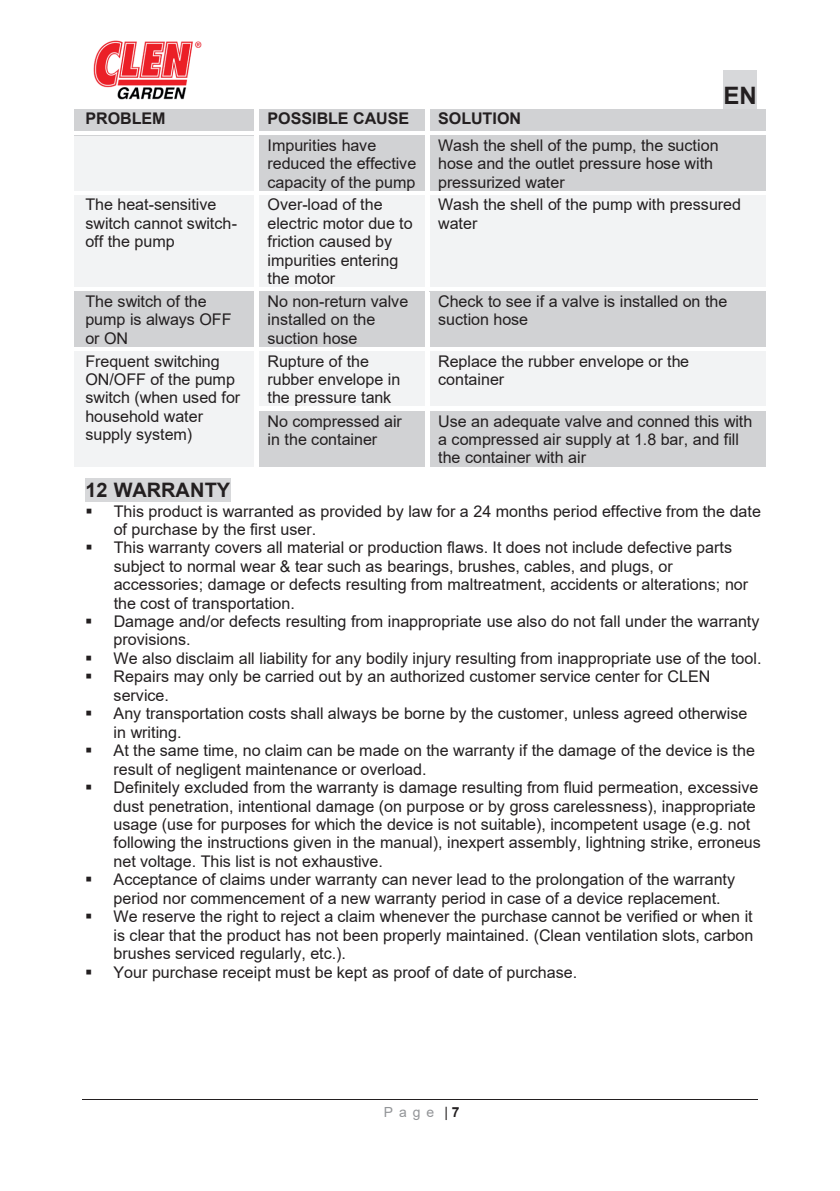
<style>
.page{position:relative;width:840px;height:1191px;background:#fff}
.page>*{position:absolute;margin:0;border:0;box-sizing:border-box;transform-origin:0 0}
.t1{font:700 24px "Arial";color:#231f20}
.t2{font:700 20px "Arial";color:#231f20}
.t3{font:16px/18.4px "Arial";color:#231f20}
.t4{font:700 16px "Arial";color:#231f20}
.t5{font:14px "Arial";color:#939598}
.s1{color:#231f20}
.s2{font-weight:700;color:#231f20}
</style>
<div class="page">
<div style="left:723px;top:71px;width:33px;height:38px;background:#d7d8da"></div>
<hr style="left:82px;top:1099px;width:675px;height:1px;background:#231f20">
<div style="left:74px;top:109px;width:180px;height:22px;background:#d1d2d4"></div>
<div style="left:259px;top:109px;width:166px;height:22px;background:#d1d2d4"></div>
<div style="left:429px;top:109px;width:336px;height:22px;background:#d1d2d4"></div>
<div style="left:74px;top:136px;width:180px;height:55px;background:#f2f3f4"></div>
<div style="left:259px;top:136px;width:166px;height:55px;background:#d1d2d4"></div>
<div style="left:429px;top:136px;width:336px;height:55px;background:#d1d2d4"></div>
<hr style="left:74px;top:135px;width:180px;height:1px;background:#d1d2d4">
<hr style="left:259px;top:135px;width:166px;height:1px;background:#d1d2d4">
<hr style="left:429px;top:135px;width:336px;height:1px;background:#d1d2d4">
<div style="left:74px;top:195px;width:180px;height:92px;background:#f2f3f4"></div>
<div style="left:259px;top:195px;width:166px;height:92px;background:#f2f3f4"></div>
<div style="left:429px;top:195px;width:336px;height:92px;background:#f2f3f4"></div>
<div style="left:74px;top:292px;width:180px;height:55px;background:#d1d2d4"></div>
<div style="left:259px;top:292px;width:166px;height:55px;background:#d1d2d4"></div>
<div style="left:429px;top:292px;width:336px;height:55px;background:#d1d2d4"></div>
<div style="left:74px;top:351px;width:180px;height:115px;background:#f2f3f4"></div>
<div style="left:259px;top:351px;width:166px;height:56px;background:#f2f3f4"></div>
<div style="left:429px;top:351px;width:336px;height:56px;background:#f2f3f4"></div>
<div style="left:259px;top:411px;width:166px;height:55px;background:#d1d2d4"></div>
<div style="left:429px;top:411px;width:336px;height:55px;background:#d1d2d4"></div>
<div style="left:85px;top:478px;width:145px;height:23px;background:#d7d8da"></div>
<img style="left:93px;top:40px;width:109px;height:60px">
<h1 class="t1" style="left:723px;top:79px;width:35px">EN</h1>
<p class="t4" style="left:85px;top:107px;width:82px">PROBLEM</p>
<p class="t4" style="left:267px;top:107px;width:143px">POSSIBLE CAUSE</p>
<p class="t4" style="left:438px;top:107px;width:84px">SOLUTION</p>
<p class="t3" style="left:267px;top:136px;width:150px">Impurities have reduced the effective capacity of the pump</p>
<p class="t3" style="left:438px;top:136px;width:282px">Wash the shell of the pump, the suction hose and the outlet pressure hose with pressurized water</p>
<p class="t3" style="left:85px;top:195px;width:153px">The heat-sensitive switch cannot switch&shy;off the pump</p>
<p class="t3" style="left:267px;top:195px;width:147px">Over-load of the electric motor due to friction caused by impurities entering the motor</p>
<p class="t3" style="left:438px;top:195px;width:304px">Wash the shell of the pump with pressured water</p>
<p class="t3" style="left:85px;top:292px;width:148px">The switch of the pump is always OFF or ON</p>
<p class="t3" style="left:267px;top:292px;width:142px">No non-return valve installed on the suction hose</p>
<p class="t3" style="left:438px;top:292px;width:290px">Check to see if a valve is installed on the suction hose</p>
<p class="t3" style="left:85px;top:352px;width:156px">Frequent switching<br>ON/OFF of the pump switch (when used for household water supply system)</p>
<p class="t3" style="left:267px;top:352px;width:134px">Rupture of the rubber envelope in the pressure tank</p>
<p class="t3" style="left:438px;top:352px;width:252px">Replace the rubber envelope or the container</p>
<p class="t3" style="left:267px;top:411px;width:136px">No compressed air in the container</p>
<p class="t3" style="left:438px;top:411px;width:315px">Use an adequate valve and conned this with a compressed air supply at 1.8 bar, and fill the container with air</p>
<p class="t2" style="left:85px;top:476px;width:146px">12 WARRANTY</p>
<p class="t3" style="left:114px;top:502px;width:648px;text-indent:-28px">▪ This product is warranted as provided by law for a 24 months period effective from the date of purchase by the first user.</p>
<p class="t3" style="left:114px;top:538px;width:635px;text-indent:-28px">▪ This warranty covers all material or production flaws. It does not include defective parts subject to normal wear &amp; tear such as bearings, brushes, cables, and plugs, or accessories; damage or defects resulting from maltreatment, accidents or alterations; nor the cost of transportation.</p>
<p class="t3" style="left:114px;top:612px;width:647px;text-indent:-28px">▪ Damage and/or defects resulting from inappropriate use also do not fall under the warranty provisions.</p>
<p class="t3" style="left:85px;top:649px;width:677px">▪ We also disclaim all liability for any bodily injury resulting from inappropriate use of the tool.</p>
<p class="t3" style="left:114px;top:667px;width:598px;text-indent:-28px">▪ Repairs may only be carried out by an authorized customer service center for CLEN service.</p>
<p class="t3" style="left:114px;top:704px;width:635px;text-indent:-28px">▪ Any transportation costs shall always be borne by the customer, unless agreed otherwise in writing.</p>
<p class="t3" style="left:114px;top:741px;width:642px;text-indent:-28px">▪ At the same time, no claim can be made on the warranty if the damage of the device is the result of negligent maintenance or overload.</p>
<p class="t3" style="left:113px;top:778px;width:648px;text-indent:-28px">▪ Definitely excluded from the warranty is damage resulting from fluid permeation, excessive dust penetration, intentional damage (on purpose or by gross carelessness), inappropriate usage (use for purposes for which the device is not suitable), incompetent usage (e.g. not following the instructions given in the manual), inexpert assembly, lightning strike, erroneus net voltage. This list is not exhaustive.</p>
<p class="t3" style="left:113px;top:870px;width:622px;text-indent:-28px">▪ Acceptance of claims under warranty can never lead to the prolongation of the warranty period nor commencement of a new warranty period in case of a device replacement.</p>
<p class="t3" style="left:113px;top:907px;width:641px;text-align:justify;text-indent:-28px">▪ We reserve the right to reject a claim whenever the purchase cannot be verified or when it is clear that the product has not been properly maintained. (Clean ventilation slots, carbon brushes serviced regularly, etc.).</p>
<p class="t3" style="left:85px;top:962px;width:493px">▪ Your purchase receipt must be kept as proof of date of purchase.</p>
<p class="t5" style="left:383px;top:1102px;width:77px">Page <span class="s1">|</span><span class="s2">7</span></p>
</div>
